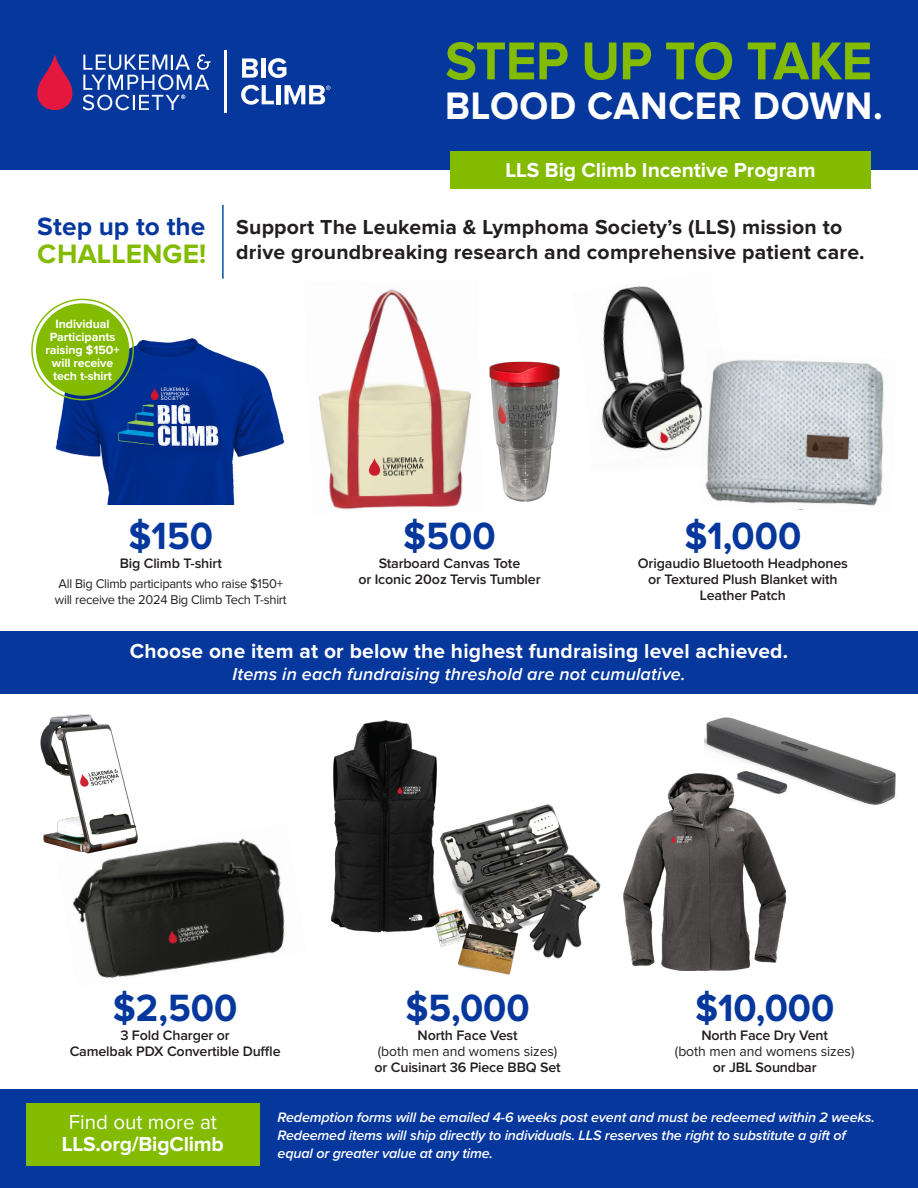
<style>
.page{position:relative;width:918px;height:1188px;background:#fff}
.page>*{position:absolute;margin:0;border:0;box-sizing:border-box;transform-origin:0 0}
.t1{font:700 55.35px "Proxima Nova";letter-spacing:-.01em;color:#82bb00;scale:.95 1}
.t2{font:700 39.75px "Proxima Nova";letter-spacing:.015em;color:#fff;scale:.95 1}
.t3{font:700 39.3px "Proxima Nova";color:#06379d;scale:.95 1}
.t4{font:700 27.6px "Proxima Nova";letter-spacing:.005em;color:#82bb00}
.t5{font:700 25.95px "Proxima Nova";color:#06379d}
.t6{font:700 21px/25.5px "Proxima Nova";letter-spacing:.01em;color:#231f20}
.t7{font:700 21px "Proxima Nova";letter-spacing:.01em;color:#fff}
.t8{font:700 21px/22.5px "Proxima Nova";letter-spacing:-.01em;color:#fff;text-align:center}
.t9{font:italic 600 18px "Proxima Nova";letter-spacing:.01em;color:#fff}
.t10{font:600 14.25px/15.8px "Proxima Nova";letter-spacing:-.01em;color:#231f20;text-align:center}
.t11{font:italic 600 14.25px/18px "Proxima Nova";letter-spacing:-.01em;color:#fff}
.t12{font:13.2px/15.8px "Proxima Nova";letter-spacing:-.02em;color:#231f20}
.t13{font:700 12.3px/13px "Proxima Nova";letter-spacing:-.005em;color:#fff;text-align:center}
.s1{font-weight:400}
</style>
<div class="page">
<img style="left:601px;top:286px;width:98px;height:165px">
<div style="left:0;top:1089px;width:918px;height:99px;background:#06379d"></div>
<div style="left:26px;top:1103px;width:233px;height:63px;background:#82bb00"></div>
<img style="left:318px;top:289px;width:153px;height:221px">
<img style="left:489px;top:361px;width:71px;height:141px">
<img style="left:38px;top:321px;width:246px;height:184px">
<img style="left:330px;top:720px;width:107px;height:213px">
<img style="left:623px;top:775px;width:162px;height:196px">
<div style="left:0;top:631px;width:918px;height:63px;background:#06379d"></div>
<div style="left:0;top:0;width:918px;height:170px;background:#06379d"></div>
<hr style="left:224px;top:51px;width:3px;height:62px;background:#fff">
<svg style="left:37px;top:54px;width:174px;height:56px"></svg>
<svg style="left:242px;top:58px;width:16px;height:20px"></svg>
<hr style="left:261px;top:58px;width:4px;height:20px;background:#fff">
<svg style="left:268px;top:58px;width:18px;height:20px"></svg>
<svg style="left:241px;top:85px;width:33px;height:20px"></svg>
<hr style="left:277px;top:85px;width:4px;height:19px;background:#fff">
<svg style="left:285px;top:85px;width:46px;height:19px"></svg>
<div style="left:450px;top:151px;width:420px;height:38px;background:#82bb00"></div>
<hr style="left:222px;top:205px;width:2px;height:74px;background:#0154a6">
<img style="left:699px;top:359px;width:185px;height:151px">
<img style="left:40px;top:714px;width:95px;height:132px">
<img style="left:56px;top:823px;width:229px;height:155px">
<img style="left:426px;top:802px;width:175px;height:173px">
<svg style="left:686px;top:773px;width:18px;height:60px"></svg>
<img style="left:704px;top:717px;width:192px;height:116px">
<div style="left:36px;top:303px;width:93px;height:93px;background:#82bb00;border-radius:50%"></div>
<p class="t1" style="left:445px;top:36px;width:451px">STEP UP TO TAKE</p>
<p class="t2" style="left:445px;top:87px;width:462px">BLOOD CANCER DOWN.</p>
<h3 class="t5" style="left:38px;top:214px;width:169px">Step up to the</h3>
<h3 class="t4" style="left:38px;top:241px;width:170px">CHALLENGE!</h3>
<p class="t13" style="left:45px;top:318px;width:76px">Individual<br>Participants raising $150+ will receive tech t-shirt</p>
<p class="t7" style="left:505px;top:160px;width:312px">LLS Big Climb Incentive Program</p>
<h3 class="t6" style="left:236px;top:215px;width:630px">Support The Leukemia &amp; Lymphoma Society’s (LLS) mission to drive groundbreaking research and comprehensive patient care.</h3>
<p class="t3" style="left:129px;top:518px;width:90px">$150</p>
<p class="t10" style="left:120px;top:556px;width:104px">Big Climb T-shirt</p>
<p class="t12" style="left:55px;top:576px;width:233px">All Big Climb participants who raise $150+ will receive the 2024 Big Climb Tech T-shirt</p>
<p class="t3" style="left:403px;top:518px;width:99px">$500</p>
<p class="t10" style="left:358px;top:556px;width:184px">Starboard Canvas Tote<br>or Iconic 20oz Tervis Tumbler</p>
<p class="t3" style="left:684px;top:518px;width:125px">$1,000</p>
<p class="t10" style="left:638px;top:556px;width:212px">Origaudio Bluetooth Headphones or Textured Plush Blanket with<br>Leather Patch</p>
<p class="t7" style="left:130px;top:641px;width:660px">Choose one item at or below the highest fundraising level achieved.</p>
<p class="t9" style="left:233px;top:661px;width:454px">Items in each fundraising threshold are not cumulative.</p>
<p class="t3" style="left:113px;top:990px;width:132px">$2,500</p>
<p class="t10" style="left:70px;top:1028px;width:212px">3 Fold Charger or<br>Camelbak PDX Convertible Duffle</p>
<p class="t3" style="left:405px;top:990px;width:132px">$5,000</p>
<p class="t10" style="left:374px;top:1028px;width:188px">North Face Vest<br><span class="s1">(both men and womens sizes) </span>or Cuisinart 36 Piece BBQ Set</p>
<p class="t3" style="left:695px;top:990px;width:148px">$10,000</p>
<p class="t10" style="left:675px;top:1028px;width:181px">North Face Dry Vent<br><span class="s1">(both men and womens sizes) </span>or JBL Soundbar</p>
<p class="t8" style="left:62px;top:1111px;width:164px"><span class="s1">Find out more at<br></span>LLS.org/BigClimb</p>
<p class="t11" style="left:278px;top:1108px;width:599px">Redemption forms will be emailed 4-6 weeks post event and must be redeemed within 2 weeks.<br>Redeemed items will ship directly to individuals. LLS reserves the right to substitute a gift of equal or greater value at any time.</p>
</div>
